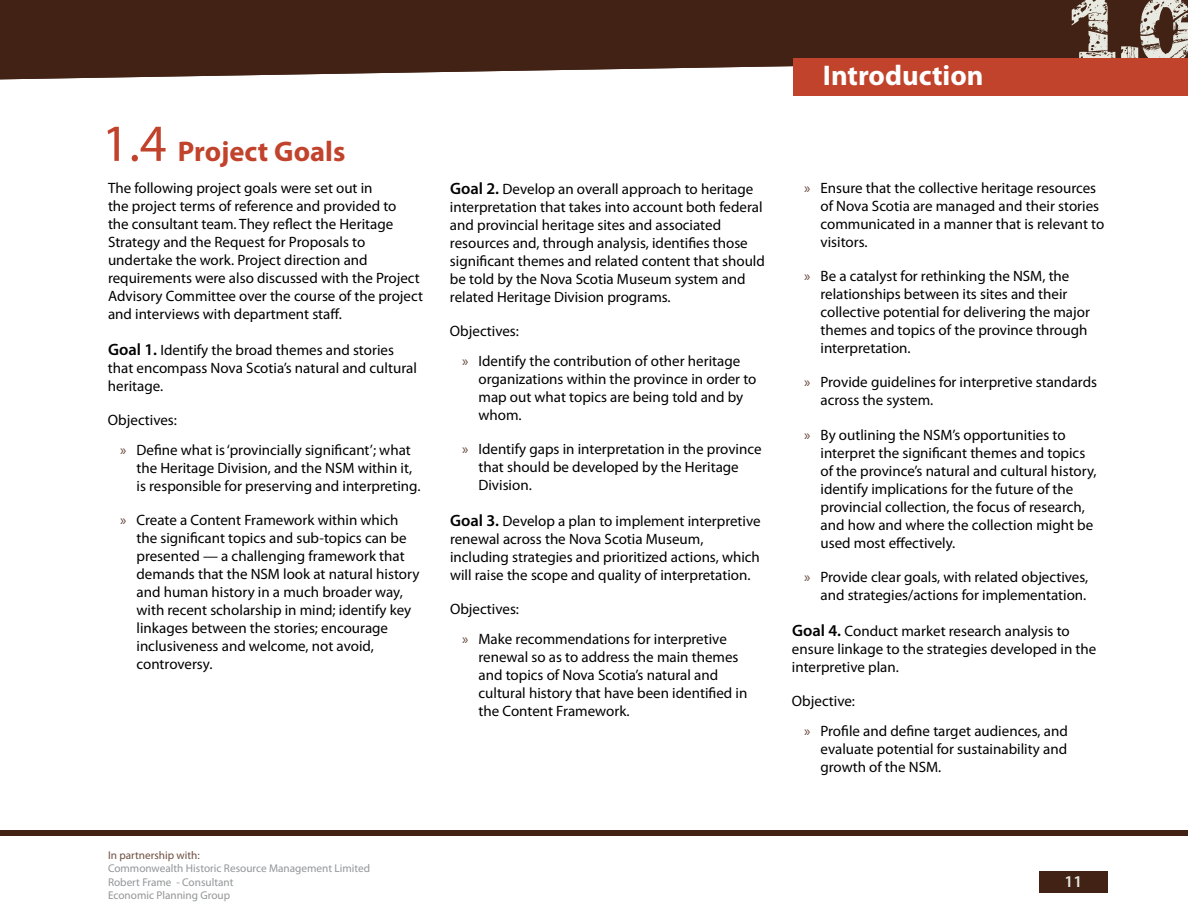
<style>
.page{position:relative;width:1188px;height:918px;background:#fff}
.page>*{position:absolute;margin:0;border:0;box-sizing:border-box;transform-origin:0 0}
.t1{font:900 102px "Grunge Serifia";color:#e8e9e0}
.t2{font:700 28.5px "Myriad Pro";color:#c2432c}
.t3{font:700 28.5px "Myriad Pro";color:#fff}
.t4{font:600 16.5px "Myriad Pro";color:#e8e9e0}
.t5{font:15px/18px "Myriad Pro";color:#000}
.t6{font:11.25px/13.5px "Myriad Pro";color:#939598}
.t7{font:11.25px "Myriad Pro";color:#6c4e41}
.s1{font-weight:400;font-size:52.5px}
.s2{font-weight:600;font-size:16.5px}
.s3{color:#644539}
</style>
<div class="page">
<div style="left:0;top:831px;width:1188px;height:5px;background:#412214"></div>
<div style="left:0;top:0;width:1188px;height:80px;background:#412214"></div>
<div style="left:793px;top:58px;width:395px;height:38px;background:#c2432c"></div>
<div style="left:1039px;top:872px;width:69px;height:21px;background:#412214"></div>
<h2 class="t2" style="left:102px;top:133px;width:245px"><span class="s1">1.4</span> Project Goals</h2>
<p class="t5" style="left:108px;top:179px;width:317px">The following project goals were set out in<br>the project terms of reference and provided to<br>the consultant team. They reflect the Heritage Strategy and the Request for Proposals to undertake the work. Project direction and requirements were also discussed with the Project Advisory Committee over the course of the project and interviews with department staff.</p>
<p class="t5" style="left:108px;top:341px;width:310px"><span class="s2">Goal 1.</span> Identify the broad themes and stories that encompass Nova Scotia’s natural and cultural heritage.</p>
<p class="t5" style="left:120px;top:405px;width:292px;line-height:29.7px;text-indent:-12px">Objectives:<br><span class="s3">»</span> Define what is ‘provincially significant’; what</p>
<p class="t5" style="left:136px;top:459px;width:286px">the Heritage Division, and the NSM within it, is responsible for preserving and interpreting.</p>
<p class="t5" style="left:136px;top:511px;width:284px;text-indent:-16px"><span class="s3">»</span> Create a Content Framework within which the significant topics and sub-topics can be presented — a challenging framework that demands that the NSM look at natural history and human history in a much broader way, with recent scholarship in mind; identify key linkages between the stories; encourage inclusiveness and welcome, not avoid, controversy.</p>
<p class="t5" style="left:450px;top:180px;width:316px"><span class="s2">Goal 2.</span> Develop an overall approach to heritage interpretation that takes into account both federal and provincial heritage sites and associated resources and, through analysis, identifies those significant themes and related content that should be told by the Nova Scotia Museum system and related Heritage Division programs.</p>
<p class="t5" style="left:462px;top:316px;width:280px;line-height:29.7px;text-indent:-12px">Objectives:<br><span class="s3">»</span> Identify the contribution of other heritage</p>
<p class="t5" style="left:478px;top:370px;width:280px">organizations within the province in order to map out what topics are being told and by whom.</p>
<p class="t5" style="left:478px;top:440px;width:285px;text-indent:-16px"><span class="s3">»</span> Identify gaps in interpretation in the province that should be developed by the Heritage<br>Division.</p>
<p class="t5" style="left:450px;top:512px;width:312px"><span class="s2">Goal 3.</span> Develop a plan to implement interpretive renewal across the Nova Scotia Museum, including strategies and prioritized actions, which will raise the scope and quality of interpretation.</p>
<p class="t5" style="left:462px;top:594px;width:266px;line-height:29.7px;text-indent:-12px">Objectives:<br><span class="s3">»</span> Make recommendations for interpretive</p>
<p class="t5" style="left:479px;top:648px;width:270px">renewal so as to address the main themes and topics of Nova Scotia’s natural and cultural history that have been identified in the Content Framework.</p>
<h2 class="t3" style="left:823px;top:57px;width:162px">Introduction</h2>
<h1 class="t1" style="left:1065px;top:-13px;width:131px">1.0</h1>
<p class="t5" style="left:821px;top:179px;width:285px;text-indent:-16px"><span class="s3">»</span> Ensure that the collective heritage resources of Nova Scotia are managed and their stories communicated in a manner that is relevant to visitors.</p>
<p class="t5" style="left:821px;top:267px;width:271px;text-indent:-16px"><span class="s3">»</span> Be a catalyst for rethinking the NSM, the relationships between its sites and their collective potential for delivering the major themes and topics of the province through interpretation.</p>
<p class="t5" style="left:821px;top:373px;width:278px;text-indent:-16px"><span class="s3">»</span> Provide guidelines for interpretive standards across the system.</p>
<p class="t5" style="left:821px;top:425px;width:278px;text-indent:-16px"><span class="s3">»</span> By outlining the NSM’s opportunities to interpret the significant themes and topics of the province’s natural and cultural history, identify implications for the future of the provincial collection, the focus of research, and how and where the collection might be used most effectively.</p>
<p class="t5" style="left:804px;top:567px;width:286px;text-align:right"><span class="s3">»</span> Provide clear goals, with related objectives, and strategies/actions for implementation.</p>
<p class="t5" style="left:792px;top:621px;width:306px"><span class="s2">Goal 4.</span> Conduct market research analysis to ensure linkage to the strategies developed in the interpretive plan.</p>
<p class="t5" style="left:804px;top:686px;width:265px;line-height:29.7px;text-indent:-12px">Objective:<br><span class="s3">»</span> Profile and define target audiences, and</p>
<p class="t5" style="left:820px;top:739px;width:248px">evaluate potential for sustainability and growth of the NSM.</p>
<p class="t7" style="left:108px;top:848px;width:93px">In partnership with:</p>
<p class="t6" style="left:108px;top:862px;width:264px">Commonwealth Historic Resource Management Limited<br>Robert Frame - Consultant<br>Economic Planning Group</p>
<p class="t4" style="left:1064px;top:871px;width:19px">11</p>
</div>
